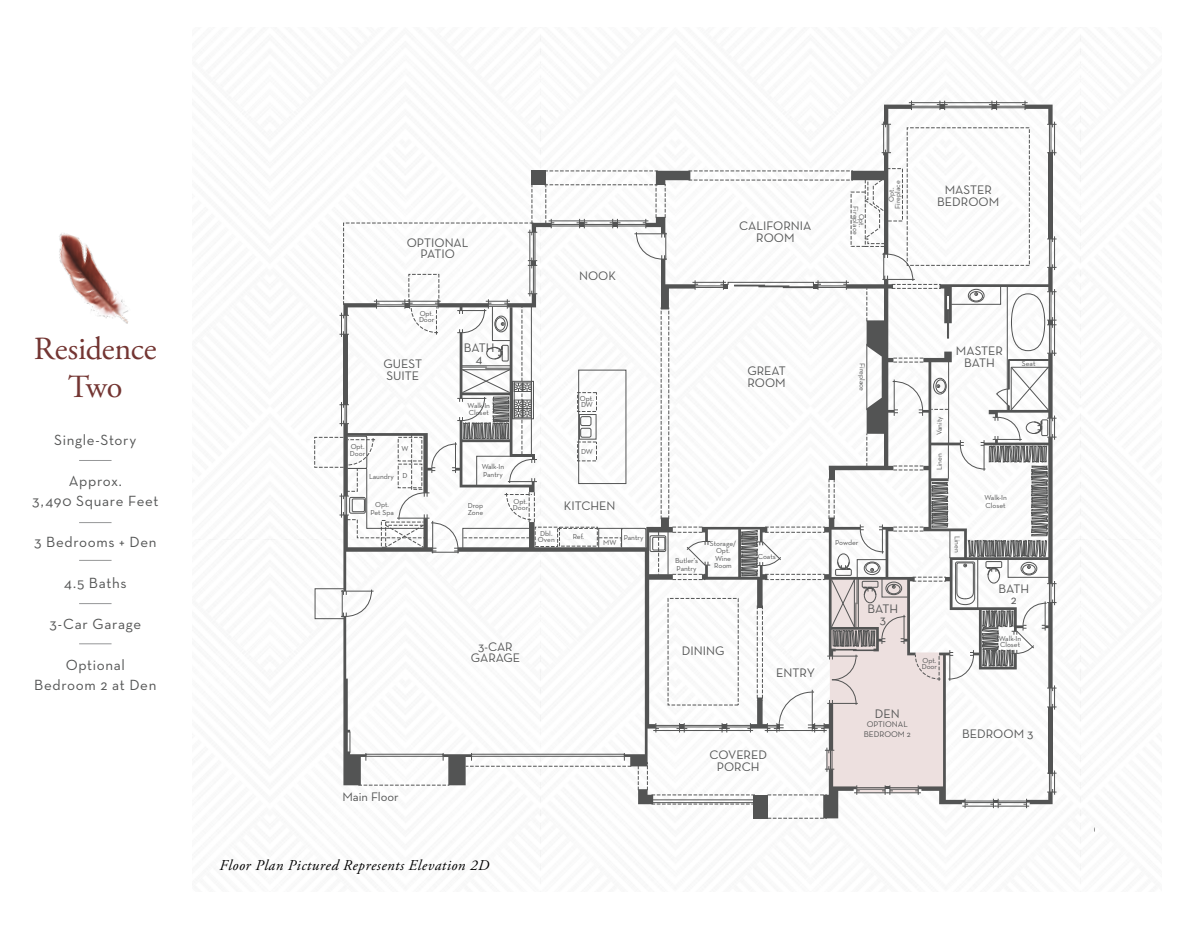
<style>
.page{position:relative;width:1189px;height:925px;background:#fff}
.page>*{position:absolute;margin:0;border:0;box-sizing:border-box;transform-origin:0 0}
.t1{font:32.25px/37.8px "Adobe Garamond Pro";letter-spacing:-.01em;color:#733532;text-align:center}
.t2{font:15px/19.5px "Neutraface Text";letter-spacing:.04em;color:#535454;text-align:center}
.t3{font:italic 15px "Adobe Garamond Pro";letter-spacing:.035em;color:#000}
.t4{font:12.6px/11.6px "Neutraface Text";color:#535454;text-align:center}
.t5{font:8.4px/9.4px "Neutraface Text";color:#535454;text-align:center}
.t6{font:7.35px/7.4px "Neutraface Text";color:#535454}
</style>
<div class="page">
<div style="left:315px;top:588px;width:29px;height:31px;border:1px solid #535454"></div>
<div style="left:314px;top:437px;width:30px;height:30px;border:1px dashed #535454"></div>
<svg style="left:339px;top:101px;width:717px;height:718px"></svg>
<hr style="left:79px;top:460px;width:32px;height:1px;background:#969798">
<hr style="left:79px;top:522px;width:32px;height:1px;background:#969798">
<hr style="left:79px;top:560px;width:32px;height:1px;background:#969798">
<hr style="left:79px;top:603px;width:32px;height:1px;background:#969798">
<hr style="left:79px;top:643px;width:32px;height:1px;background:#969798">
<img style="left:59px;top:233px;width:69px;height:91px">
<h1 class="t1" style="left:34px;top:331px;width:124px">Residence<br>Two</h1>
<h2 class="t2" style="left:54px;top:430px;width:84px">Single-Story</h2>
<h2 class="t2" style="left:32px;top:471px;width:128px">Approx.<br>3,490 Square Feet</h2>
<h2 class="t2" style="left:34px;top:532px;width:124px">3 Bedrooms + Den</h2>
<h2 class="t2" style="left:64px;top:573px;width:64px">4.5 Baths</h2>
<h2 class="t2" style="left:50px;top:614px;width:93px">3-Car Garage</h2>
<h2 class="t2" style="left:34px;top:655px;width:124px">Optional<br>Bedroom 2 at Den</h2>
<h3 class="t4" style="left:407px;top:236px;width:63px">OPTIONAL<br>PATIO</h3>
<h3 class="t4" style="left:579px;top:270px;width:38px">NOOK</h3>
<p class="t6" style="left:419px;top:310px;width:17px;line-height:6.3px">Opt.<br>Door</p>
<h3 class="t4" style="left:383px;top:358px;width:40px;text-align:left">GUEST<br>SUITE</h3>
<p class="t6" style="left:350px;top:443px;width:17px">Opt.<br>Door</p>
<p class="t6" style="left:401px;top:445px;width:9px">W</p>
<p class="t6" style="left:369px;top:473px;width:40px">Laundry D</p>
<p class="t6" style="left:370px;top:501px;width:25px;text-align:center">Opt.<br>Pet Spa</p>
<h3 class="t4" style="left:464px;top:341px;width:32px">BATH<br>4</h3>
<p class="t6" style="left:467px;top:401px;width:24px">Walk-In<br>Closet</p>
<p class="t6" style="left:580px;top:395px;width:15px;line-height:6.3px">Opt.<br>DW</p>
<p class="t6" style="left:481px;top:463px;width:24px">Walk-In<br>Pantry</p>
<p class="t6" style="left:467px;top:501px;width:17px">Drop<br>Zone</p>
<p class="t6" style="left:513px;top:498px;width:17px;line-height:6.3px">Opt.<br>Door</p>
<p class="t6" style="left:538px;top:530px;width:18px;line-height:6.3px;text-align:center">Dbl.<br>Oven</p>
<p class="t6" style="left:581px;top:447px;width:13px">DW</p>
<h3 class="t4" style="left:564px;top:500px;width:53px">KITCHEN</h3>
<p class="t6" style="left:572px;top:533px;width:13px">Ref.</p>
<p class="t6" style="left:603px;top:538px;width:15px">MW</p>
<p class="t6" style="left:623px;top:534px;width:21px">Pantry</p>
<h3 class="t4" style="left:471px;top:640px;width:51px">3-CAR<br>GARAGE</h3>
<h3 class="t4" style="left:342px;top:791px;width:58px">Main Floor</h3>
<h2 class="t3" style="left:219px;top:855px;width:271px">Floor Plan Pictured Represents Elevation 2D</h2>
<h3 class="t4" style="left:739px;top:220px;width:74px">CALIFORNIA<br>ROOM</h3>
<p class="t6" style="left:865px;top:206px;width:30px;line-height:6.3px;text-align:center;rotate:90deg">Opt.<br>Fireplace</p>
<p class="t6" style="left:888px;top:209px;width:30px;line-height:6.3px;text-align:center;rotate:-90deg">Opt.<br>Fireplace</p>
<h3 class="t4" style="left:937px;top:184px;width:63px">MASTER<br>BEDROOM</h3>
<h3 class="t4" style="left:747px;top:365px;width:40px;text-align:left">GREAT<br>ROOM</h3>
<p class="t6" style="left:675px;top:557px;width:24px">Butler’s<br>Pantry</p>
<p class="t6" style="left:709px;top:540px;width:28px;text-align:center">Storage/<br>Opt.<br>Wine<br>Room</p>
<p class="t6" style="left:757px;top:552px;width:20px">Coats</p>
<h3 class="t4" style="left:681px;top:645px;width:44px">DINING</h3>
<h3 class="t4" style="left:776px;top:667px;width:40px">ENTRY</h3>
<h3 class="t4" style="left:709px;top:748px;width:59px">COVERED<br>PORCH</h3>
<p class="t6" style="left:866px;top:363px;width:30px;rotate:90deg">Fireplace</p>
<p class="t6" style="left:835px;top:538px;width:25px">Powder</p>
<h3 class="t4" style="left:867px;top:602px;width:32px">BATH<br>3</h3>
<h3 class="t4" style="left:955px;top:345px;width:49px">MASTER<br>BATH</h3>
<p class="t6" style="left:1021px;top:360px;width:15px">Seat</p>
<p class="t6" style="left:935px;top:435px;width:20px;rotate:-90deg">Vanity</p>
<p class="t6" style="left:935px;top:470px;width:18px;rotate:-90deg">Linen</p>
<p class="t6" style="left:961px;top:536px;width:18px;rotate:90deg">Linen</p>
<p class="t6" style="left:921px;top:657px;width:17px;line-height:6.3px">Opt.<br>Door</p>
<p class="t6" style="left:984px;top:494px;width:24px">Walk-In<br>Closet</p>
<h3 class="t4" style="left:998px;top:582px;width:32px">BATH<br>2</h3>
<p class="t6" style="left:998px;top:635px;width:24px;line-height:6.3px">Walk-In<br>Closet</p>
<h3 class="t4" style="left:874px;top:707px;width:26px">DEN</h3>
<p class="t5" style="left:863px;top:719px;width:49px">OPTIONAL<br>BEDROOM 2</p>
<h3 class="t4" style="left:962px;top:728px;width:73px">BEDROOM 3</h3>
</div>
